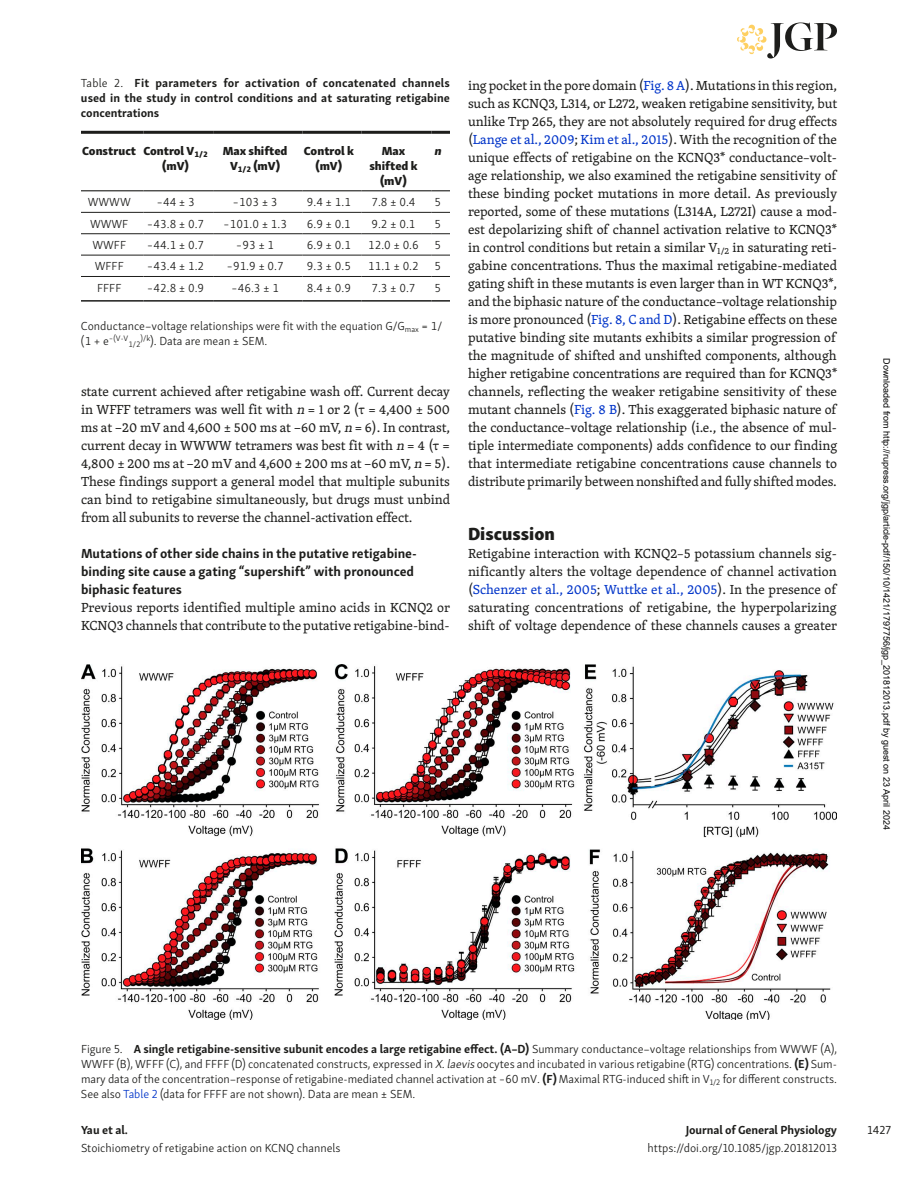
<style>
.page{position:relative;width:918px;height:1188px;background:#fff}
.page>*{position:absolute;margin:0;border:0;box-sizing:border-box;transform-origin:0 0}
.t1{font:18px "Skolar Sans PE Eb";color:#1d1d1b}
.t2{font:13.5px/18px "Skolar PE";letter-spacing:-.005em;color:#1d1d1b;text-align:justify}
.t3{font:700 13.5px/18px "Skolar Sans PE";color:#1d1d1b}
.t4{font:300 12px/15px "Skolar Sans PE";color:#1d1d1b;text-align:justify}
.t5{font:700 12px/15px "Skolar Sans PE";letter-spacing:-.005em;color:#1d1d1b;text-align:justify}
.t6{font:12px/15px "Skolar Sans PE Eb";color:#1d1d1b;text-align:center}
.t7{font:12px "Skolar Sans PE";color:#1d1d1b}
.t8{font:italic 12px "Skolar Sans PE Eb";color:#1d1d1b}
.t9{font:9px "Arial";color:#000}
.t10{font:300 8.1px "Skolar Sans PE";color:#1d1d1b}
.s1{font-weight:300}
.s2{font-size:12px}
.s3{font-style:italic}
.s4{color:#0034c9}
.s5{font-weight:700}
</style>
<div class="page">
<svg style="left:737px;top:23px;width:100px;height:35px"></svg>
<img style="left:81px;top:665px;width:756px;height:355px">
<hr style="left:81px;top:233px;width:62px;height:1px;background:#1d1d1b">
<hr style="left:143px;top:233px;width:71px;height:1px;background:#1d1d1b">
<hr style="left:214px;top:233px;width:88px;height:1px;background:#1d1d1b">
<hr style="left:302px;top:233px;width:59px;height:1px;background:#1d1d1b">
<hr style="left:361px;top:233px;width:71px;height:1px;background:#1d1d1b">
<svg style="left:432px;top:233px;width:18px;height:1px"></svg>
<hr style="left:81px;top:255px;width:62px;height:1px;background:#1d1d1b">
<hr style="left:143px;top:255px;width:71px;height:1px;background:#1d1d1b">
<hr style="left:214px;top:255px;width:88px;height:1px;background:#1d1d1b">
<hr style="left:302px;top:255px;width:59px;height:1px;background:#1d1d1b">
<hr style="left:361px;top:255px;width:71px;height:1px;background:#1d1d1b">
<svg style="left:432px;top:255px;width:18px;height:1px"></svg>
<hr style="left:81px;top:131px;width:62px;height:3px;background:#1d1d1b">
<hr style="left:81px;top:190px;width:62px;height:1px;background:#1d1d1b">
<hr style="left:143px;top:131px;width:71px;height:3px;background:#1d1d1b">
<hr style="left:143px;top:190px;width:71px;height:1px;background:#1d1d1b">
<hr style="left:214px;top:131px;width:88px;height:3px;background:#1d1d1b">
<hr style="left:214px;top:190px;width:88px;height:1px;background:#1d1d1b">
<hr style="left:302px;top:131px;width:59px;height:3px;background:#1d1d1b">
<hr style="left:302px;top:190px;width:59px;height:1px;background:#1d1d1b">
<hr style="left:361px;top:131px;width:71px;height:3px;background:#1d1d1b">
<hr style="left:361px;top:190px;width:71px;height:1px;background:#1d1d1b">
<hr style="left:432px;top:131px;width:18px;height:3px;background:#1d1d1b">
<svg style="left:432px;top:190px;width:18px;height:1px"></svg>
<hr style="left:81px;top:212px;width:62px;height:1px;background:#1d1d1b">
<hr style="left:143px;top:212px;width:71px;height:1px;background:#1d1d1b">
<hr style="left:214px;top:212px;width:88px;height:1px;background:#1d1d1b">
<hr style="left:302px;top:212px;width:59px;height:1px;background:#1d1d1b">
<hr style="left:361px;top:212px;width:71px;height:1px;background:#1d1d1b">
<svg style="left:432px;top:212px;width:18px;height:1px"></svg>
<hr style="left:81px;top:276px;width:62px;height:1px;background:#1d1d1b">
<hr style="left:81px;top:300px;width:62px;height:2px;background:#1d1d1b">
<hr style="left:143px;top:276px;width:71px;height:1px;background:#1d1d1b">
<hr style="left:143px;top:300px;width:71px;height:2px;background:#1d1d1b">
<hr style="left:214px;top:276px;width:88px;height:1px;background:#1d1d1b">
<hr style="left:214px;top:300px;width:88px;height:2px;background:#1d1d1b">
<hr style="left:302px;top:276px;width:59px;height:1px;background:#1d1d1b">
<hr style="left:302px;top:300px;width:59px;height:2px;background:#1d1d1b">
<hr style="left:361px;top:276px;width:71px;height:1px;background:#1d1d1b">
<hr style="left:361px;top:300px;width:71px;height:2px;background:#1d1d1b">
<svg style="left:432px;top:276px;width:18px;height:1px"></svg>
<svg style="left:432px;top:300px;width:18px;height:2px"></svg>
<p class="t5" style="left:81px;top:74px;width:371px"><span class="s1">Table 2.</span> Fit parameters for activation of concatenated channels used in the study in control conditions and at saturating retigabine concentrations</p>
<p class="t6" style="left:162px;top:142px;width:47px;text-align:left;text-indent:-80px">Construct Control V<sub>1/2 </sub>(mV)</p>
<p class="t6" style="left:223px;top:142px;width:66px">Max shifted<br>V<sub>1/2</sub> (mV)</p>
<p class="t6" style="left:304px;top:142px;width:52px">Control k (mV)</p>
<p class="t6" style="left:369px;top:142px;width:50px">Max shifted k (mV)</p>
<p class="t8" style="left:434px;top:140px;width:12px">n</p>
<p class="t4" style="left:88px;top:194px;width:44px">WWWW</p>
<p class="t4" style="left:156px;top:194px;width:40px">−44 ± 3</p>
<p class="t4" style="left:233px;top:194px;width:46px">−103 ± 3</p>
<p class="t4" style="left:307px;top:194px;width:46px">9.4 ± 1.1</p>
<p class="t4" style="left:371px;top:194px;width:46px">7.8 ± 0.4</p>
<p class="t4" style="left:434px;top:194px;width:8px">5</p>
<p class="t4" style="left:90px;top:215px;width:40px">WWWF</p>
<p class="t4" style="left:147px;top:215px;width:59px">−43.8 ± 0.7</p>
<p class="t4" style="left:223px;top:215px;width:65px">−101.0 ± 1.3</p>
<p class="t4" style="left:307px;top:215px;width:46px">6.9 ± 0.1</p>
<p class="t4" style="left:371px;top:215px;width:46px">9.2 ± 0.1</p>
<p class="t4" style="left:434px;top:215px;width:8px">5</p>
<p class="t4" style="left:92px;top:237px;width:35px">WWFF</p>
<p class="t4" style="left:147px;top:237px;width:59px">−44.1 ± 0.7</p>
<p class="t4" style="left:236px;top:237px;width:40px">−93 ± 1</p>
<p class="t4" style="left:307px;top:237px;width:46px">6.9 ± 0.1</p>
<p class="t4" style="left:368px;top:237px;width:52px">12.0 ± 0.6</p>
<p class="t4" style="left:434px;top:237px;width:8px">5</p>
<p class="t4" style="left:95px;top:258px;width:31px">WFFF</p>
<p class="t4" style="left:147px;top:258px;width:59px">−43.4 ± 1.2</p>
<p class="t4" style="left:226px;top:258px;width:59px">−91.9 ± 0.7</p>
<p class="t4" style="left:307px;top:258px;width:46px">9.3 ± 0.5</p>
<p class="t4" style="left:368px;top:258px;width:52px">11.1 ± 0.2</p>
<p class="t4" style="left:434px;top:258px;width:8px">5</p>
<p class="t4" style="left:97px;top:279px;width:26px">FFFF</p>
<p class="t4" style="left:147px;top:279px;width:59px">−42.8 ± 0.9</p>
<p class="t4" style="left:231px;top:279px;width:49px">−46.3 ± 1</p>
<p class="t4" style="left:307px;top:279px;width:46px">8.4 ± 0.9</p>
<p class="t4" style="left:371px;top:279px;width:46px">7.3 ± 0.7</p>
<p class="t4" style="left:434px;top:279px;width:8px">5</p>
<p class="t4" style="left:81px;top:318px;width:363px">Conductance–voltage relationships were fit with the equation G/G<sub>max</sub> = 1/</p>
<p class="t10" style="left:81px;top:333px;width:49px"><span class="s2">(1 + e</span>−(V-V</p>
<p class="t10" style="left:128px;top:339px;width:14px">1/2</p>
<p class="t4" style="left:141px;top:333px;width:128px"><sup>)/k</sup>). Data are mean ± SEM.</p>
<p class="t2" style="left:81px;top:382px;width:371px">state current achieved after retigabine wash off. Current decay in WFFF tetramers was well fit with <span class="s3">n</span> = 1 or 2 (τ = 4,400 ± 500 ms at −20 mV and 4,600 ± 500 ms at −60 mV, <span class="s3">n</span> = 6). In contrast, current decay in WWWW tetramers was best fit with <span class="s3">n</span> = 4 (τ = 4,800 ± 200 ms at −20 mV and 4,600 ± 200 ms at −60 mV, <span class="s3">n</span> = 5).<br>These findings support a general model that multiple subunits can bind to retigabine simultaneously, but drugs must unbind from all subunits to reverse the channel-activation effect.</p>
<p class="t3" style="left:81px;top:543px;width:337px">Mutations of other side chains in the putative retigabine&shy;binding site cause a gating “supershift” with pronounced biphasic features</p>
<p class="t2" style="left:81px;top:598px;width:370px">Previous reports identified multiple amino acids in KCNQ2 or<br>KCNQ3 channels that contribute to the putative retigabine-bind-</p>
<p class="t2" style="left:468px;top:76px;width:371px">ing pocket in the pore domain (<span class="s4">Fig. 8 A</span>). Mutations in this region, such as KCNQ3, L314, or L272, weaken retigabine sensitivity, but unlike Trp 265, they are not absolutely required for drug effects (<span class="s4">Lange et al., 2009</span>; <span class="s4">Kim et al., 2015</span>). With the recognition of the unique effects of retigabine on the KCNQ3* conductance–volt&shy;age relationship, we also examined the retigabine sensitivity of these binding pocket mutations in more detail. As previously reported, some of these mutations (L314A, L272I) cause a mod&shy;est depolarizing shift of channel activation relative to KCNQ3* in control conditions but retain a similar V<sub>1/2</sub> in saturating reti&shy;gabine concentrations. Thus the maximal retigabine-mediated gating shift in these mutants is even larger than in WT KCNQ3*, and the biphasic nature of the conductance–voltage relationship is more pronounced (<span class="s4">Fig. 8, C and D</span>). Retigabine effects on these putative binding site mutants exhibits a similar progression of the magnitude of shifted and unshifted components, although higher retigabine concentrations are required than for KCNQ3* channels, reflecting the weaker retigabine sensitivity of these mutant channels (<span class="s4">Fig. 8 B</span>). This exaggerated biphasic nature of the conductance–voltage relationship (i.e., the absence of mul&shy;tiple intermediate components) adds confidence to our finding that intermediate retigabine concentrations cause channels to distribute primarily between nonshifted and fully shifted modes.</p>
<h1 class="t1" style="left:468px;top:518px;width:88px">Discussion</h1>
<p class="t2" style="left:468px;top:544px;width:371px">Retigabine interaction with KCNQ2–5 potassium channels sig&shy;nificantly alters the voltage dependence of channel activation (<span class="s4">Schenzer et al., 2005</span>; <span class="s4">Wuttke et al., 2005</span>). In the presence of saturating concentrations of retigabine, the hyperpolarizing shift of voltage dependence of these channels causes a greater</p>
<p class="t9" style="left:890px;top:358px;width:473px;rotate:90deg">Downloaded from http://rupress.org/jgp/article-pdf/150/10/1421/1797756/jgp_201812013.pdf by guest on 23 April 2024</p>
<p class="t4" style="left:81px;top:1041px;width:758px">Figure 5. <span class="s5">A single retigabine-sensitive subunit encodes a large retigabine effect. (A–D)</span> Summary conductance–voltage relationships from WWWF (A), WWFF (B), WFFF (C), and FFFF (D) concatenated constructs, expressed in <span class="s3">X.laevis</span>oocytes and incubated in various retigabine (RTG) concentrations. <span class="s5">(E)</span> Sum&shy;mary data of the concentration–response of retigabine-mediated channel activation at −60 mV. <span class="s5">(F)</span> Maximal RTG-induced shift in V<sub>1/2</sub> for different constructs.<br>See also <span class="s4">Table 2</span> (data for FFFF are not shown). Data are mean ± SEM.</p>
<p class="t5" style="left:81px;top:1121px;width:49px">Yau et al.</p>
<p class="t4" style="left:81px;top:1140px;width:261px">Stoichiometry of retigabine action on KCNQ channels</p>
<p class="t5" style="left:686px;top:1121px;width:153px">Journal of General Physiology</p>
<p class="t4" style="left:648px;top:1140px;width:191px">https://doi.org/10.1085/jgp.201812013</p>
<p class="t7" style="left:868px;top:1121px;width:25px">1427</p>
</div>
